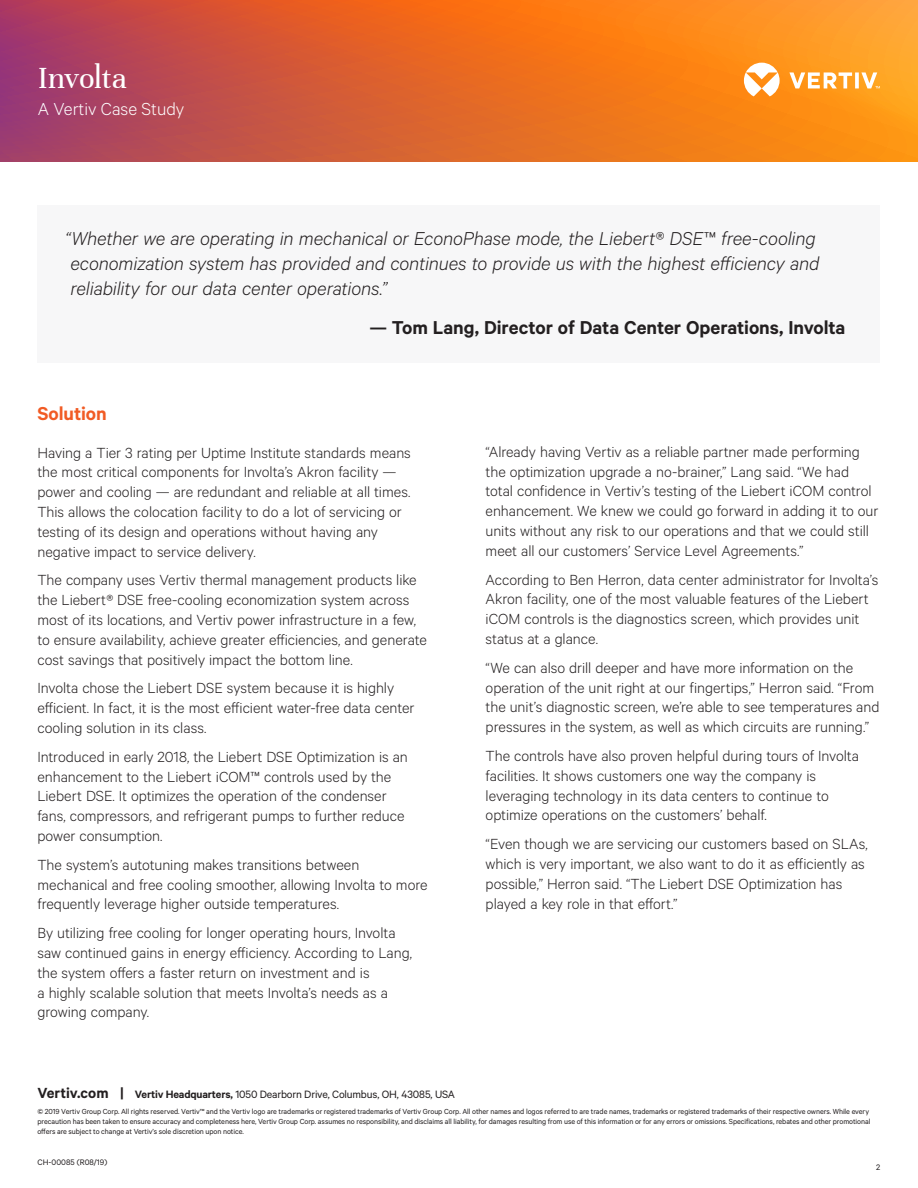
<style>
.page{position:relative;width:918px;height:1188px;background:#fff}
.page>*{position:absolute;margin:0;border:0;box-sizing:border-box;transform-origin:0 0}
.Vertiv_Header_Title{font:33px "Unna";letter-spacing:-.01em;color:#fff}
.Gray_Column_Bullets{font:italic 300 21px/25.2px "Calibre";letter-spacing:-.01em;color:#231f20}
.Gray_Column_Bullets-2{font:600 21px "Calibre";letter-spacing:-.005em;color:#231f20}
.Vertiv_Orange_Main_H{font:600 21px "Calibre";letter-spacing:-.005em;color:#f15b24}
.Vertiv_Header_Subtit{font:300 19.5px "Calibre";color:#fff}
.Vertiv_Body_Text{font:300 16.5px/19.8px "Calibre";color:#231f20}
.t1{font:12px "Calibre";letter-spacing:-.015em;color:#231f20}
.t2{font:9px "Calibre";color:#231f20}
.t3{font:8.25px/9.8px "Calibre";letter-spacing:-.01em;color:#231f20}
.s1{font-style:normal}
.s2{font-weight:600;font-size:16.5px}
.s3{font-weight:600}
</style>
<div class="page">
<svg style="left:0;top:0;width:918px;height:162px;background:#dd6930"></svg>
<svg style="left:744px;top:63px;width:136px;height:33px"></svg>
<div style="left:37px;top:205px;width:843px;height:158px;background:#f7f7f8"></div>
<p class="Vertiv_Header_Title" style="left:38px;top:59px;width:91px">Involta</p>
<p class="Vertiv_Header_Subtit" style="left:38px;top:98px;width:148px">A Vertiv Case Study</p>
<p class="Gray_Column_Bullets" style="left:65px;top:225px;width:756px">“Whether we are operating in mechanical or EconoPhase mode, the Liebert<span class="s1">®</span> DSE<span class="s1">™</span> free-cooling economization system has provided and continues to provide us with the highest efficiency and reliability for our data center operations.”</p>
<p class="Gray_Column_Bullets-2" style="left:369px;top:315px;width:477px">— Tom Lang, Director of Data Center Operations, Involta</p>
<p class="Vertiv_Orange_Main_H" style="left:37px;top:401px;width:71px">Solution</p>
<p class="Vertiv_Body_Text" style="left:37px;top:442px;width:375px">Having a Tier 3 rating per Uptime Institute standards means the most critical components for Involta’s Akron facility — power and cooling — are redundant and reliable at all times.<br>This allows the colocation facility to do a lot of servicing or testing of its design and operations without having any negative impact to service delivery.</p>
<p class="Vertiv_Body_Text" style="left:37px;top:570px;width:391px">The company uses Vertiv thermal management products like the Liebert® DSE free-cooling economization system across most of its locations, and Vertiv power infrastructure in a few, to ensure availability, achieve greater efficiencies, and generate cost savings that positively impact the bottom line.</p>
<p class="Vertiv_Body_Text" style="left:37px;top:678px;width:379px">Involta chose the Liebert DSE system because it is highly efficient. In fact, it is the most efficient water-free data center cooling solution in its class.</p>
<p class="Vertiv_Body_Text" style="left:37px;top:746px;width:372px">Introduced in early 2018, the Liebert DSE Optimization is an enhancement to the Liebert iCOM™ controls used by the Liebert DSE. It optimizes the operation of the condenser fans, compressors, and refrigerant pumps to further reduce power consumption.</p>
<p class="Vertiv_Body_Text" style="left:37px;top:854px;width:392px">The system’s autotuning makes transitions between mechanical and free cooling smoother, allowing Involta to more frequently leverage higher outside temperatures.</p>
<p class="Vertiv_Body_Text" style="left:37px;top:922px;width:376px">By utilizing free cooling for longer operating hours, Involta saw continued gains in energy efficiency. According to Lang, the system offers a faster return on investment and is<br>a highly scalable solution that meets Involta’s needs as a growing company.</p>
<p class="Vertiv_Body_Text" style="left:486px;top:441px;width:394px">“Already having Vertiv as a reliable partner made performing the optimization upgrade a no-brainer,” Lang said. “We had total confidence in Vertiv’s testing of the Liebert iCOM control enhancement. We knew we could go forward in adding it to our units without any risk to our operations and that we could still meet all our customers’ Service Level Agreements.”</p>
<p class="Vertiv_Body_Text" style="left:486px;top:569px;width:394px">According to Ben Herron, data center administrator for Involta’s Akron facility, one of the most valuable features of the Liebert iCOM controls is the diagnostics screen, which provides unit status at a glance.</p>
<p class="Vertiv_Body_Text" style="left:486px;top:657px;width:395px">“We can also drill deeper and have more information on the operation of the unit right at our fingertips,” Herron said. “From the unit’s diagnostic screen, we’re able to see temperatures and pressures in the system, as well as which circuits are running.”</p>
<p class="Vertiv_Body_Text" style="left:486px;top:745px;width:375px">The controls have also proven helpful during tours of Involta facilities. It shows customers one way the company is leveraging technology in its data centers to continue to optimize operations on the customers’ behalf.</p>
<p class="Vertiv_Body_Text" style="left:486px;top:834px;width:384px">“Even though we are servicing our customers based on SLAs, which is very important, we also want to do it as efficiently as possible,” Herron said. “The Liebert DSE Optimization has played a key role in that effort.”</p>
<p class="t1" style="left:37px;top:1087px;width:419px"><span class="s2">Vertiv.com |</span> <span class="s3">Vertiv Headquarters,</span> 1050 Dearborn Drive, Columbus, OH, 43085, USA</p>
<p class="t3" style="left:37px;top:1107px;width:834px">© 2019 Vertiv Group Corp. All rights reserved. Vertiv™ and the Vertiv logo are trademarks or registered trademarks of Vertiv Group Corp. All other names and logos referred to are trade names, trademarks or registered trademarks of their respective owners. While every precaution has been taken to ensure accuracy and completeness here, Vertiv Group Corp. assumes no responsibility, and disclaims all liability, for damages resulting from use of this information or for any errors or omissions. Specifications, rebates and other promotional offers are subject to change at Vertiv’s sole discretion upon notice.</p>
<p class="t2" style="left:37px;top:1157px;width:71px">CH-00085 (R08/19)</p>
<p class="t2" style="left:876px;top:1162px;width:6px">2</p>
</div>
